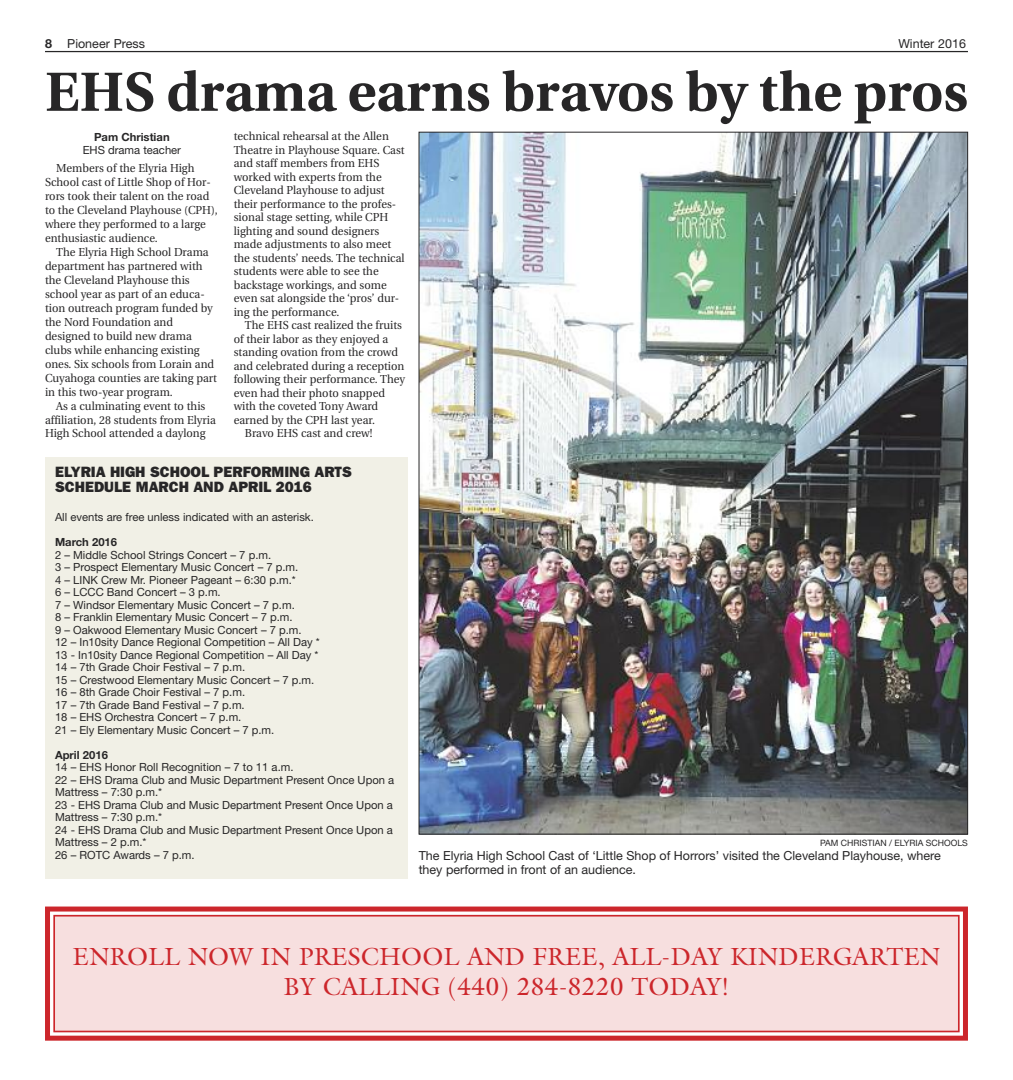
<style>
.page{position:relative;width:1013px;height:1080px;background:#fff}
.page>*{position:absolute;margin:0;border:0;box-sizing:border-box;transform-origin:0 0}
.t1{font:700 55px "Utopia";color:#272627}
.t2{font:25px/30px "Galliard";color:#cc262b;text-align:center}
.t3{font:800 15px/15px "Franklin Gothic";color:#272627}
.t4{font:12.5px/13.8px "Helvetica Neue";color:#272627}
.t5{font:11.5px/14px "Utopia";color:#272627;scale:.96 1}
.t6{font:11.25px/12.5px "Helvetica Neue";color:#272627}
.t7{font:700 11.25px "Helvetica Neue";color:#272627}
.t8{font:8.75px "Helvetica Neue";color:#272627}
.s1{font-weight:700}
</style>
<div class="page">
<hr style="left:45px;top:51px;width:923px;height:1px;background:#272627">
<img style="left:420px;top:134px;width:545px;height:698px">
<div style="left:45px;top:457px;width:362px;height:422px;background:#f1f0e6"></div>
<div style="left:55px;top:917px;width:903px;height:114px;background:#f7dfdf"></div>
<div style="left:45px;top:907px;width:923px;height:134px;border:5px solid #cc262b"></div>
<div style="left:53px;top:915px;width:906px;height:117px;border:2px solid #cc262b"></div>
<p class="t4" style="left:45px;top:38px;width:101px"><span class="s1">8</span> Pioneer Press</p>
<p class="t4" style="left:898px;top:38px;width:69px">Winter 2016</p>
<h1 class="t1" style="left:45px;top:70px;width:924px">EHS drama earns bravos by the pros</h1>
<p class="t7" style="left:94px;top:133px;width:77px">Pam Christian</p>
<p class="t6" style="left:83px;top:144px;width:100px">EHS drama teacher</p>
<p class="t5" style="left:45px;top:163px;width:181px;text-indent:11px">Members of the Elyria High<br>School cast of Little Shop of Hor&shy;rors took their talent on the road to the Cleveland Playhouse (CPH), where they performed to a large enthusiastic audience.</p>
<p class="t5" style="left:45px;top:246px;width:181px;text-indent:11px">The Elyria High School Drama department has partnered with the Cleveland Playhouse this school year as part of an educa&shy;tion outreach program funded by the Nord Foundation and designed to build new drama clubs while enhancing existing ones. Six schools from Lorain and<br>Cuyahoga counties are taking part in this two-year program.</p>
<p class="t5" style="left:45px;top:400px;width:180px;text-indent:11px">As a culminating event to this affiliation, 28 students from Elyria<br>High School attended a daylong</p>
<p class="t5" style="left:234px;top:131px;width:179px;line-height:13.5px">technical rehearsal at the Allen<br>Theatre in Playhouse Square. Cast and staff members from EHS worked with experts from the<br>Cleveland Playhouse to adjust their performance to the profes&shy;sional stage setting, while CPH lighting and sound designers made adjustments to also meet the students’ needs. The technical students were able to see the backstage workings, and some even sat alongside the ‘pros’ dur&shy;ing the performance.</p>
<p class="t5" style="left:245px;top:319px;width:165px">The EHS cast realized the fruits</p>
<p class="t5" style="left:234px;top:333px;width:162px">of their labor as they enjoyed a</p>
<p class="t5" style="left:234px;top:347px;width:173px">standing ovation from the crowd</p>
<p class="t5" style="left:234px;top:360px;width:179px">and celebrated during a reception</p>
<p class="t5" style="left:234px;top:374px;width:180px">following their performance. They</p>
<p class="t5" style="left:234px;top:387px;width:159px">even had their photo snapped</p>
<p class="t5" style="left:234px;top:401px;width:152px">with the coveted Tony Award</p>
<p class="t5" style="left:234px;top:414px;width:149px">earned by the CPH last year.</p>
<p class="t5" style="left:245px;top:428px;width:134px">Bravo EHS cast and crew!</p>
<h3 class="t3" style="left:55px;top:466px;width:298px">ELYRIA HIGH SCHOOL PERFORMING ARTS<br>SCHEDULE MARCH AND APRIL 2016</h3>
<p class="t6" style="left:55px;top:512px;width:260px">All events are free unless indicated with an asterisk.</p>
<p class="t7" style="left:55px;top:538px;width:64px">March 2016</p>
<p class="t6" style="left:55px;top:550px;width:266px">2 – Middle School Strings Concert – 7 p.m.<br>3 – Prospect Elementary Music Concert – 7 p.m.<br>4 – LINK Crew Mr. Pioneer Pageant – 6:30 p.m.*<br>6 – LCCC Band Concert – 3 p.m.<br>7 – Windsor Elementary Music Concert – 7 p.m.<br>8 – Franklin Elementary Music Concert – 7 p.m.<br>9 – Oakwood Elementary Music Concert – 7 p.m.<br>12 – In10sity Dance Regional Competition – All Day * 13 - In10sity Dance Regional Competition – All Day * 14 – 7th Grade Choir Festival – 7 p.m.<br>15 – Crestwood Elementary Music Concert – 7 p.m.<br>16 – 8th Grade Choir Festival – 7 p.m.<br>17 – 7th Grade Band Festival – 7 p.m.<br>18 – EHS Orchestra Concert – 7 p.m.<br>21 – Ely Elementary Music Concert – 7 p.m.</p>
<p class="t7" style="left:55px;top:751px;width:54px">April 2016</p>
<p class="t6" style="left:55px;top:762px;width:341px">14 – EHS Honor Roll Recognition – 7 to 11 a.m.<br>22 – EHS Drama Club and Music Department Present Once Upon a Mattress – 7:30 p.m.*<br>23 - EHS Drama Club and Music Department Present Once Upon a Mattress – 7:30 p.m.*<br>24 - EHS Drama Club and Music Department Present Once Upon a Mattress – 2 p.m.*<br>26 – ROTC Awards – 7 p.m.</p>
<p class="t8" style="left:820px;top:839px;width:149px">PAM CHRISTIAN / ELYRIA SCHOOLS</p>
<p class="t4" style="left:418px;top:850px;width:524px">The Elyria High School Cast of ‘Little Shop of Horrors’ visited the Cleveland Playhouse, where they performed in front of an audience.</p>
<h2 class="t2" style="left:73px;top:941px;width:869px">ENROLL NOW IN PRESCHOOL AND FREE, ALL-DAY KINDERGARTEN<br>BY CALLING (440) 284-8220 TODAY!</h2>
</div>
